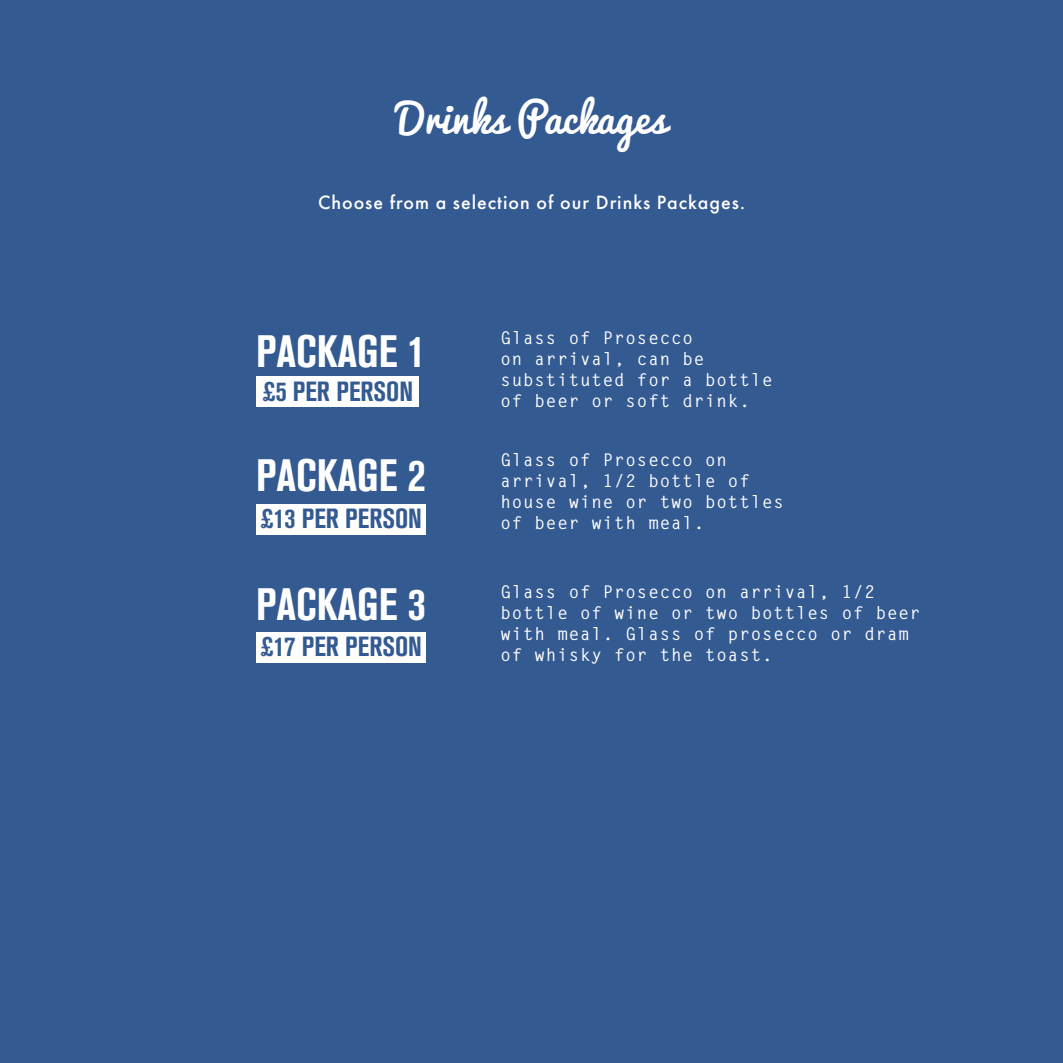
<style>
.page{position:relative;width:1063px;height:1063px;background:#345a92}
.page>*{position:absolute;margin:0;border:0;box-sizing:border-box;transform-origin:0 0}
.t1{font:700 condensed 45px "Akzidenz Grotesk BQ";color:#fff}
.t2{font:40px "Pacifico";color:#fff}
.t3{font:700 condensed 27.5px "Akzidenz Grotesk BQ";color:#345a92}
.t4{font:500 20px "Futura PT";letter-spacing:.05em;color:#fff}
.t5{font:700 17.5px/21px "Letter Gothic Std";letter-spacing:.05em;color:#fff}
</style>
<div class="page">
<div style="left:257px;top:376px;width:162px;height:30px;background:#fff"></div>
<div style="left:257px;top:504px;width:169px;height:30px;background:#fff"></div>
<div style="left:257px;top:632px;width:169px;height:30px;background:#fff"></div>
<h2 class="t2" style="left:397px;top:83px;width:271px">Drinks Packages</h2>
<p class="t4" style="left:318px;top:190px;width:428px">Choose from a selection of our Drinks Packages.</p>
<h1 class="t1" style="left:256px;top:326px;width:171px">PACKAGE 1</h1>
<h3 class="t3" style="left:263px;top:376px;width:152px">£5 PER PERSON</h3>
<h1 class="t1" style="left:256px;top:450px;width:171px">PACKAGE 2</h1>
<h3 class="t3" style="left:261px;top:503px;width:163px">£13 PER PERSON</h3>
<h1 class="t1" style="left:256px;top:579px;width:171px">PACKAGE 3</h1>
<h3 class="t3" style="left:261px;top:631px;width:163px">£17 PER PERSON</h3>
<p class="t5" style="left:500px;top:328px;width:274px">Glass of Prosecco<br>on arrival, can be substituted for a bottle of beer or soft drink.</p>
<p class="t5" style="left:500px;top:450px;width:285px">Glass of Prosecco on arrival, 1/2 bottle of house wine or two bottles of beer with meal.</p>
<p class="t5" style="left:500px;top:581px;width:422px">Glass of Prosecco on arrival, 1/2 bottle of wine or two bottles of beer with meal. Glass of prosecco or dram of whisky for the toast.</p>
</div>
